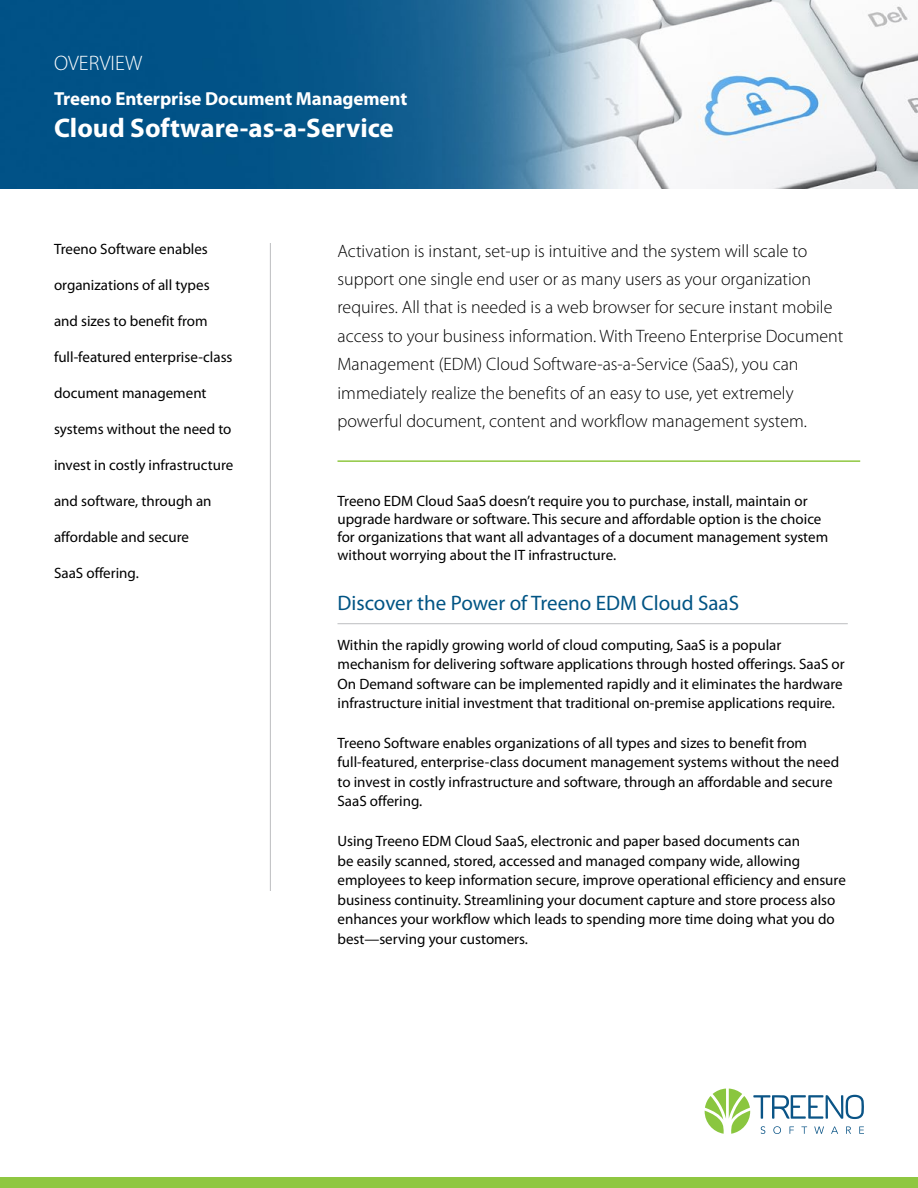
<style>
.page{position:relative;width:918px;height:1188px;background:#fff}
.page>*{position:absolute;margin:0;border:0;box-sizing:border-box;transform-origin:0 0}
.t1{font:700 27px "Myriad Pro";color:#fff}
.t2{font:21px "Myriad Pro";color:#015484}
.t3{font:300 21px "Myriad Pro";color:#fff}
.t4{font:700 18.9px "Myriad Pro";letter-spacing:-.005em;color:#fff}
.t5{font:300 18px/28.5px "Myriad Pro";color:#000}
.t6{font:15px/19.5px "Myriad Pro";color:#000}
</style>
<div class="page">
<img style="left:0;top:0;width:918px;height:189px">
<hr style="left:338px;top:623px;width:510px;height:1px;background:#bcbec0">
<div style="left:0;top:1177px;width:918px;height:11px;background:#8fc741"></div>
<svg style="left:705px;top:1089px;width:159px;height:45px"></svg>
<hr style="left:270px;top:243px;width:1px;height:648px;background:#bcbec0">
<hr style="left:338px;top:460px;width:522px;height:2px;background:#8fc741">
<h2 class="t3" style="left:54px;top:51px;width:90px">OVERVIEW</h2>
<p class="t4" style="left:54px;top:86px;width:355px">Treeno Enterprise Document Management</p>
<h1 class="t1" style="left:54px;top:111px;width:341px">Cloud Software-as-a-Service</h1>
<p class="t6" style="left:54px;top:239px;width:155px">Treeno Software enables</p>
<p class="t6" style="left:54px;top:275px;width:157px">organizations of all types</p>
<p class="t6" style="left:54px;top:311px;width:155px">and sizes to benefit from</p>
<p class="t6" style="left:54px;top:347px;width:180px">full-featured enterprise-class</p>
<p class="t6" style="left:54px;top:383px;width:154px">document management</p>
<p class="t6" style="left:54px;top:419px;width:179px">systems without the need to</p>
<p class="t6" style="left:54px;top:455px;width:181px">invest in costly infrastructure</p>
<p class="t6" style="left:54px;top:491px;width:159px">and software, through an</p>
<p class="t6" style="left:54px;top:527px;width:137px">affordable and secure</p>
<p class="t6" style="left:54px;top:563px;width:86px">SaaS offering.</p>
<p class="t5" style="left:338px;top:237px;width:507px">Activation is instant, set-up is intuitive and the system will scale to support one single end user or as many users as your organization requires. All that is needed is a web browser for secure instant mobile access to your business information. With Treeno Enterprise Document Management (EDM) Cloud Software-as-a-Service (SaaS), you can immediately realize the benefits of an easy to use, yet extremely powerful document, content and workflow management system.</p>
<p class="t6" style="left:338px;top:492px;width:492px;line-height:18px">Treeno EDM Cloud SaaS doesn’t require you to purchase, install, maintain or upgrade hardware or software. This secure and affordable option is the choice for organizations that want all advantages of a document management system without worrying about the IT infrastructure.</p>
<h2 class="t2" style="left:338px;top:590px;width:403px">Discover the Power of Treeno EDM Cloud SaaS</h2>
<p class="t6" style="left:338px;top:635px;width:509px">Within the rapidly growing world of cloud computing, SaaS is a popular mechanism for delivering software applications through hosted offerings. SaaS or On Demand software can be implemented rapidly and it eliminates the hardware infrastructure initial investment that traditional on-premise applications require.</p>
<p class="t6" style="left:338px;top:733px;width:503px">Treeno Software enables organizations of all types and sizes to benefit from full-featured, enterprise-class document management systems without the need to invest in costly infrastructure and software, through an affordable and secure SaaS offering.</p>
<p class="t6" style="left:338px;top:831px;width:510px">Using Treeno EDM Cloud SaaS, electronic and paper based documents can<br>be easily scanned, stored, accessed and managed company wide, allowing employees to keep information secure, improve operational efficiency and ensure business continuity. Streamlining your document capture and store process also enhances your workflow which leads to spending more time doing what you do best—serving your customers.</p>
</div>
